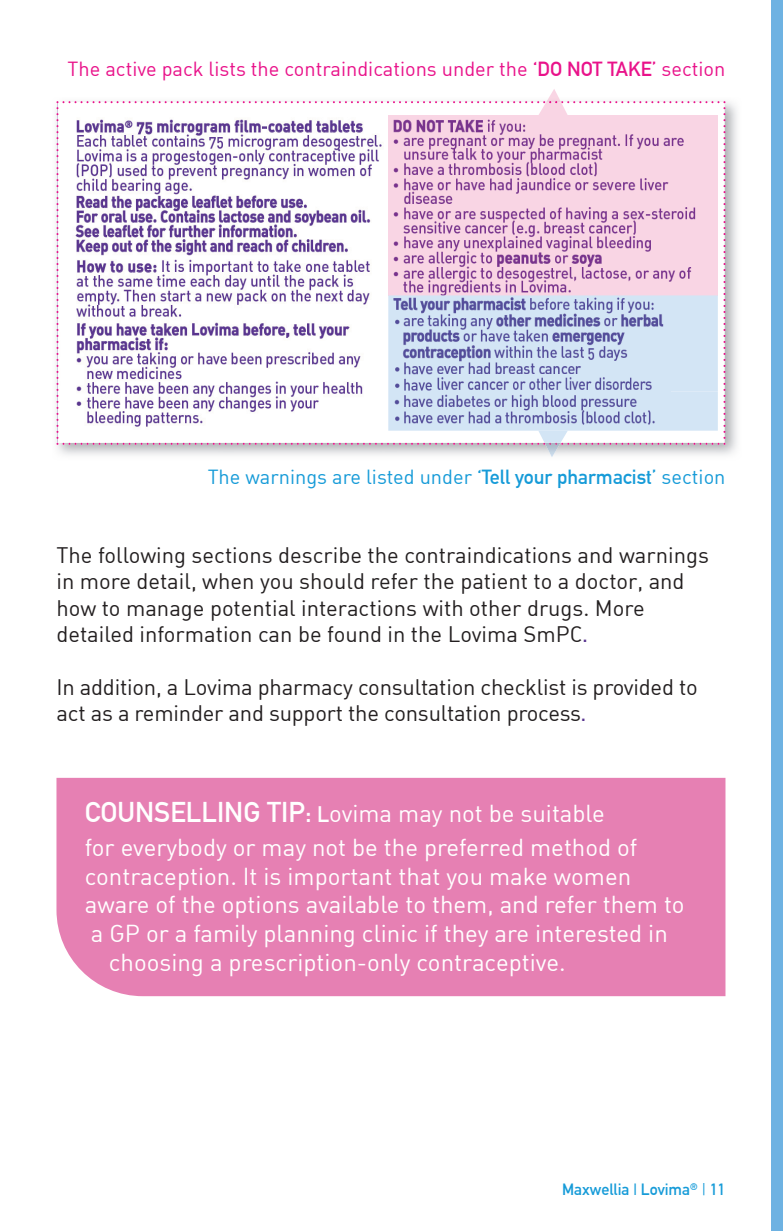
<style>
.page{position:relative;width:783px;height:1231px;background:#fff}
.page>*{position:absolute;margin:0;border:0;box-sizing:border-box;transform-origin:0 0}
.t1{font:24px/33.6px "DIN Regular Alternate";color:#fff}
.t2{font:22px/26.4px "DIN Regular Alternate";color:#231f20}
.t3{font:20px "DIN Regular Alternate";color:#e9128a}
.t4{font:20px "DIN Regular Alternate";color:#169bd8}
.t5{font:700 16px "DIN Alternate";color:#169bd8}
.s1{font-family:"DIN Alternate";font-weight:700}
.s2{font-family:"DIN Alternate";font-weight:700;color:#57338f}
.s3{font-family:"DIN Alternate";font-weight:700;font-size:28px}
.s4{font-family:"DIN Alternate";font-weight:700;font-size:22px}
.s5{font-family:"Avenir";font-weight:400}
</style>
<div class="page">
<div style="left:56px;top:778px;width:669px;height:218px;background:#e680b3"></div>
<div style="left:771px;top:0;width:12px;height:1231px;background:#6eb2e2"></div>
<img style="left:544px;top:445px;width:17px;height:12px">
<svg style="left:56px;top:89px;width:669px;height:356px"></svg>
<p class="t3" style="left:68px;top:57px;width:659px">The active pack lists the contraindications under the <span class="s1">‘DO NOT TAKE’</span> section</p>
<p class="t4" style="left:208px;top:465px;width:519px">The warnings are listed under <span class="s1">‘Tell your pharmacist’</span> section</p>
<p class="t2" style="left:56px;top:541px;width:654px">The following sections describe the contraindications and warnings in more detail, when you should refer the patient to a doctor, and how to manage potential interactions with other drugs. More detailed information can be found in the Lovima SmPC<span class="s2">.</span></p>
<p class="t2" style="left:56px;top:673px;width:643px">In addition, a Lovima pharmacy consultation checklist is provided to act as a reminder and support the consultation process<span class="s2">.</span></p>
<p class="t1" style="left:85px;top:796px;width:554px"><span class="s3">COUNSELLING TIP:</span> <span class="s4">L</span>ovima may not be suitable for everybody or may not be the preferred method of</p>
<p class="t1" style="left:85px;top:859px;width:548px">contraception. It is important that you make women</p>
<p class="t1" style="left:85px;top:888px;width:601px">aware of the options available to them, and refer them to</p>
<p class="t1" style="left:91px;top:916px;width:579px">a GP or a family planning clinic if they are interested in</p>
<p class="t1" style="left:109px;top:945px;width:458px">choosing a prescription-only contraceptive.</p>
<p class="t5" style="left:562px;top:1177px;width:165px">Maxwellia | Lovima<sup>®</sup> <span class="s5">|</span> 11</p>
</div>
